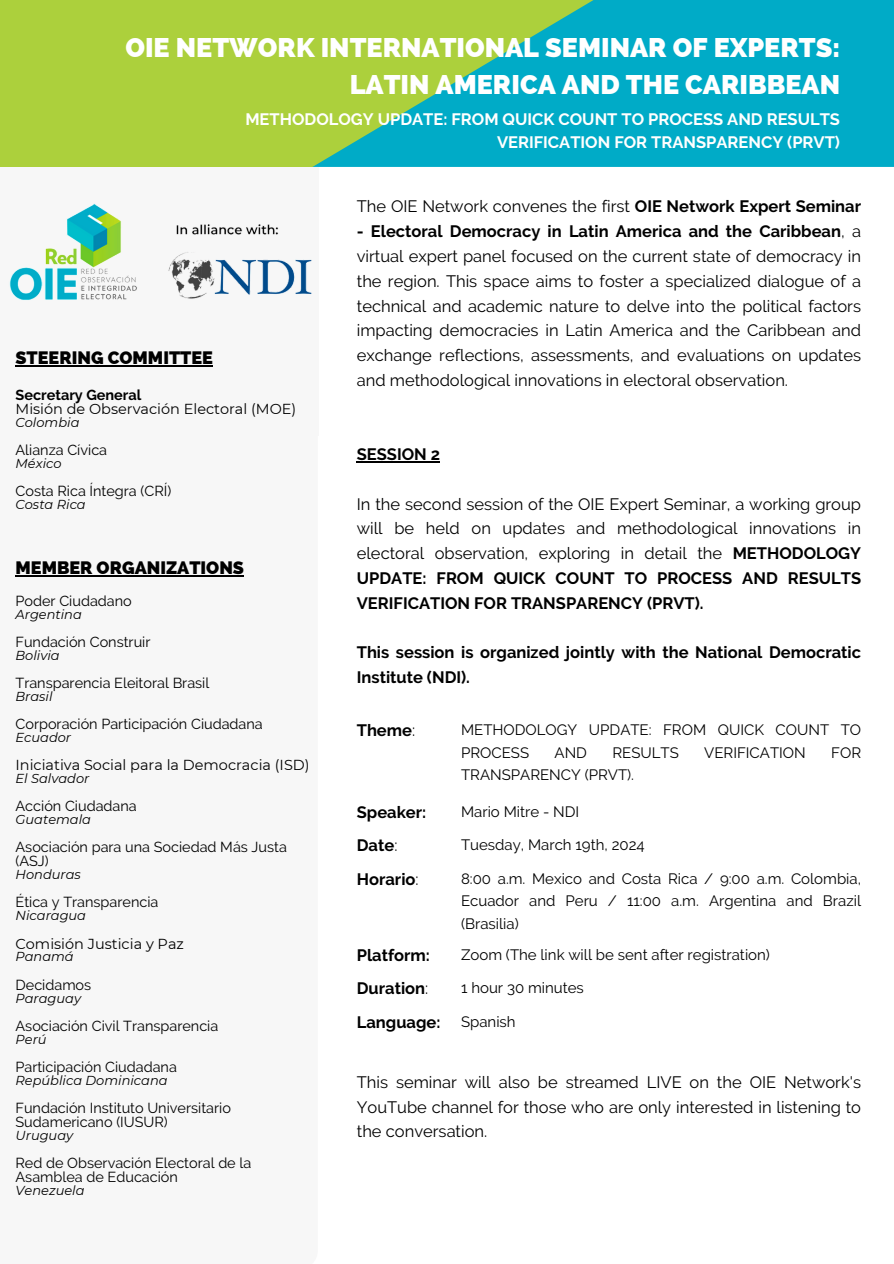
<style>
.page{position:relative;width:894px;height:1264px;background:#fff}
.page>*{position:absolute;margin:0;border:0;box-sizing:border-box;transform-origin:0 0}
.t1{font:800 27px/37.2px "Raleway";color:#fff;text-align:right}
.t2{font:800 18px "Raleway";color:#000}
.t3{font:16.5px/24.8px "Raleway";color:#000;text-align:justify}
.t4{font:700 16.5px/24.8px "Raleway";color:#000}
.t5{font:700 16.5px/22.5px "Raleway";color:#fff;text-align:right}
.t6{font:15px/22.5px "Raleway";color:#000}
.t7{font:14.4px/14.1px "Raleway";color:#000}
.t8{font:14.4px "Montserrat";color:#000}
.t9{font:700 14.4px "Raleway";color:#000}
.t10{font:italic 12.9px "Montserrat";color:#000}
.s1{font-weight:700}
.s2{font-weight:400}
</style>
<div class="page">
<div style="left:638px;top:0;width:255px;height:167px;background:#00abc7"></div>
<svg style="left:0;top:0;width:638px;height:167px;background:#7ac564"></svg>
<hr style="left:357px;top:461px;width:83px;height:1px;background:#000">
<div style="left:0;top:167px;width:318px;height:268px;background:#f7f7f7"></div>
<img style="left:9px;top:203px;width:303px;height:97px">
<hr style="left:16px;top:365px;width:197px;height:1px;background:#000">
<hr style="left:16px;top:575px;width:228px;height:1px;background:#000">
<h4 class="t1" style="left:125px;top:28px;width:716px">OIE NETWORK INTERNATIONAL SEMINAR OF EXPERTS:<br>LATIN AMERICA AND THE CARIBBEAN</h4>
<h2 class="t5" style="left:245px;top:108px;width:596px">METHODOLOGY UPDATE: FROM QUICK COUNT TO PROCESS AND RESULTS<br>VERIFICATION FOR TRANSPARENCY (PRVT)</h2>
<p class="t2" style="left:16px;top:347px;width:199px">STEERING COMMITTEE</p>
<h4 class="t9" style="left:16px;top:386px;width:127px">Secretary General</h4>
<h3 class="t8" style="left:16px;top:400px;width:282px">Misión de Observación Electoral (MOE)</h3>
<h2 class="t10" style="left:16px;top:414px;width:65px">Colombia</h2>
<p class="t7" style="left:16px;top:443px;width:93px">Alianza Cívica</p>
<p class="t10" style="left:16px;top:455px;width:48px">México</p>
<p class="t7" style="left:16px;top:484px;width:157px">Costa Rica Íntegra (CRÍ)</p>
<p class="t10" style="left:16px;top:496px;width:72px">Costa Rica</p>
<p class="t2" style="left:16px;top:557px;width:230px">MEMBER ORGANIZATIONS</p>
<p class="t7" style="left:16px;top:593px;width:118px">Poder Ciudadano</p>
<p class="t10" style="left:16px;top:606px;width:68px">Argentina</p>
<p class="t7" style="left:16px;top:634px;width:136px">Fundación Construir</p>
<h2 class="t10" style="left:16px;top:647px;width:46px">Bolivia</h2>
<p class="t7" style="left:16px;top:676px;width:195px">Transparencia Eleitoral Brasil</p>
<p class="t10" style="left:16px;top:688px;width:39px">Brasil</p>
<p class="t7" style="left:16px;top:717px;width:249px">Corporación Participación Ciudadana</p>
<p class="t10" style="left:16px;top:729px;width:57px">Ecuador</p>
<p class="t8" style="left:16px;top:756px;width:295px">Iniciativa Social para la Democracia (ISD)</p>
<p class="t10" style="left:16px;top:770px;width:75px">El Salvador</p>
<p class="t7" style="left:16px;top:799px;width:123px">Acción Ciudadana</p>
<p class="t10" style="left:16px;top:811px;width:77px">Guatemala</p>
<p class="t7" style="left:16px;top:840px;width:273px">Asociación para una Sociedad Más Justa (ASJ)</p>
<p class="t10" style="left:16px;top:866px;width:67px">Honduras</p>
<p class="t7" style="left:16px;top:895px;width:144px">Ética y Transparencia</p>
<p class="t10" style="left:16px;top:907px;width:72px">Nicaragua</p>
<p class="t8" style="left:16px;top:934px;width:170px">Comisión Justicia y Paz</p>
<p class="t10" style="left:16px;top:949px;width:60px">Panamá</p>
<p class="t7" style="left:16px;top:977px;width:77px">Decidamos</p>
<p class="t10" style="left:16px;top:990px;width:67px">Paraguay</p>
<p class="t7" style="left:16px;top:1018px;width:204px">Asociación Civil Transparencia</p>
<p class="t10" style="left:16px;top:1031px;width:33px">Perú</p>
<p class="t7" style="left:16px;top:1059px;width:163px">Participación Ciudadana</p>
<p class="t10" style="left:16px;top:1072px;width:153px">República Dominicana</p>
<p class="t7" style="left:16px;top:1100px;width:217px">Fundación Instituto Universitario<br>Sudamericano (IUSUR)</p>
<p class="t10" style="left:16px;top:1127px;width:59px">Uruguay</p>
<p class="t7" style="left:16px;top:1155px;width:237px">Red de Observación Electoral de la<br>Asamblea de Educación</p>
<p class="t10" style="left:16px;top:1182px;width:70px">Venezuela</p>
<p class="t3" style="left:357px;top:194px;width:505px">The OIE Network convenes the first <span class="s1">OIE Network Expert Seminar</span></p>
<p class="t3" style="left:357px;top:219px;width:505px"><span class="s1">- Electoral Democracy in Latin America and the Caribbean</span>, a virtual expert panel focused on the current state of democracy in the region. This space aims to foster a specialized dialogue of a technical and academic nature to delve into the political factors impacting democracies in Latin America and the Caribbean and exchange reflections, assessments, and evaluations on updates and methodological innovations in electoral observation.</p>
<p class="t4" style="left:357px;top:442px;width:85px">SESSION 2</p>
<p class="t3" style="left:357px;top:491px;width:505px">In the second session of the OIE Expert Seminar, a working group will be held on updates and methodological innovations in electoral observation, exploring in detail the <span class="s1">METHODOLOGY UPDATE: FROM QUICK COUNT TO PROCESS AND RESULTS VERIFICATION FOR TRANSPARENCY (PRVT).</span></p>
<h1 class="t4" style="left:357px;top:640px;width:505px">This session is organized jointly with the National Democratic<br>Institute (NDI).</h1>
<p class="t4" style="left:357px;top:718px;width:60px">Theme<span class="s2">:</span></p>
<p class="t6" style="left:461px;top:718px;width:401px">METHODOLOGY UPDATE: FROM QUICK COUNT TO<br>PROCESS</p>
<p class="t6" style="left:554px;top:741px;width:34px">AND</p>
<p class="t6" style="left:612px;top:741px;width:68px">RESULTS</p>
<p class="t6" style="left:704px;top:741px;width:103px">VERIFICATION</p>
<p class="t6" style="left:831px;top:741px;width:31px">FOR</p>
<p class="t6" style="left:461px;top:763px;width:174px">TRANSPARENCY (PRVT).</p>
<h5 class="t4" style="left:357px;top:799px;width:71px">Speaker:</h5>
<h4 class="t6" style="left:461px;top:800px;width:120px">Mario Mitre - NDI</h4>
<h3 class="t4" style="left:357px;top:832px;width:42px">Date<span class="s2">:</span></h3>
<p class="t4" style="left:357px;top:866px;width:63px">Horario<span class="s2">:</span></p>
<p class="t6" style="left:461px;top:833px;width:185px">Tuesday, March 19th, 2024</p>
<h3 class="t6" style="left:461px;top:867px;width:401px;text-align:justify">8:00 a.m. Mexico and Costa Rica / 9:00 a.m. Colombia, Ecuador and Peru / 11:00 a.m. Argentina and Brazil (Brasilia)</h3>
<p class="t6" style="left:461px;top:943px;width:310px">Zoom (The link will be sent after registration)</p>
<h4 class="t6" style="left:461px;top:976px;width:124px">1 hour 30 minutes</h4>
<p class="t6" style="left:461px;top:1010px;width:56px">Spanish</p>
<h4 class="t4" style="left:357px;top:942px;width:75px">Platform:</h4>
<p class="t4" style="left:357px;top:976px;width:73px">Duration<span class="s2">:</span></p>
<h4 class="t4" style="left:357px;top:1009px;width:85px">Language:</h4>
<p class="t3" style="left:357px;top:1069px;width:505px">This seminar will also be streamed LIVE on the OIE Network's YouTube channel for those who are only interested in listening to the conversation.</p>
</div>
